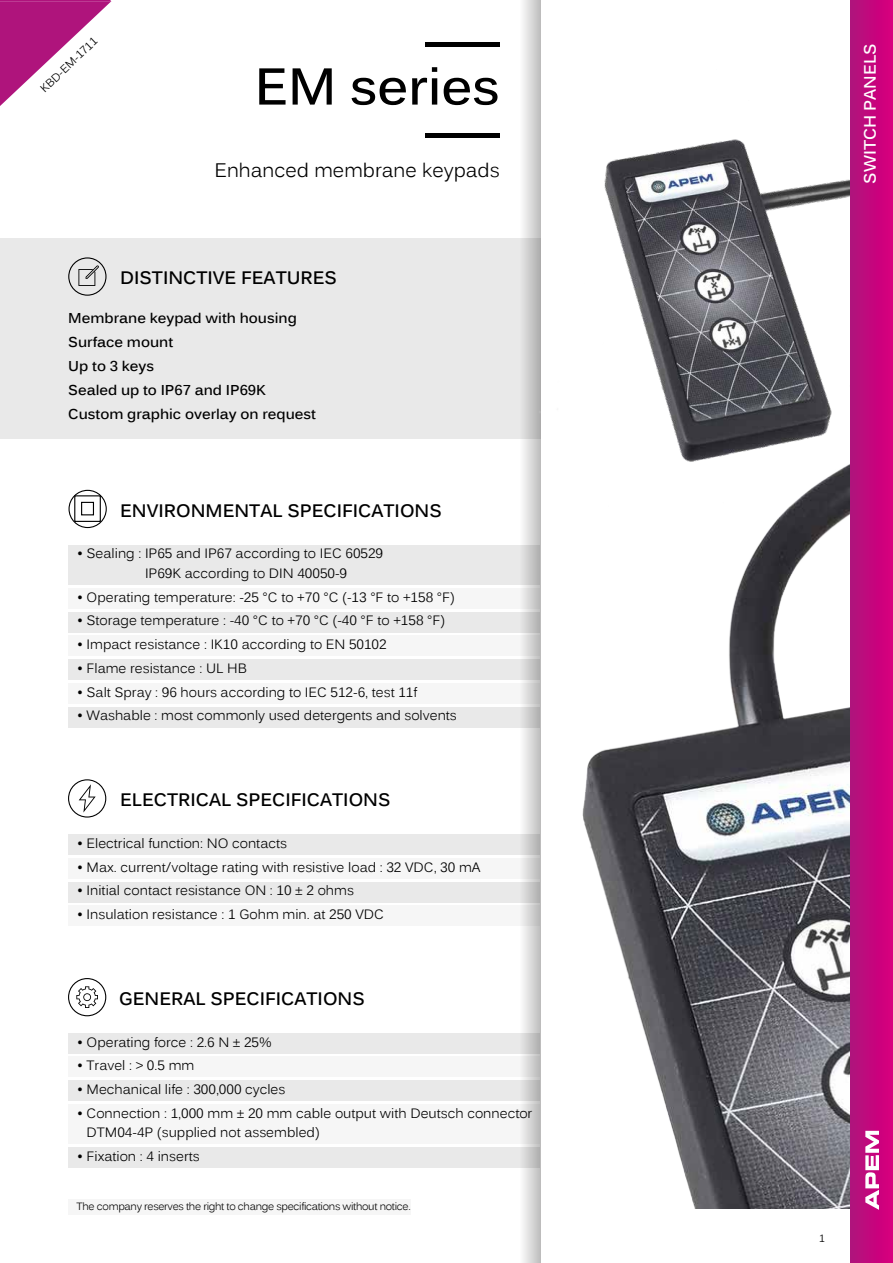
<style>
.page{position:relative;width:893px;height:1263px;background:#fff}
.page>*{position:absolute;margin:0;border:0;box-sizing:border-box;transform-origin:0 0}
.t1{font:700 51px "Kalinga";color:#000}
.t2{font:19.5px "Kalinga";color:#000}
.t3{font:700 18px "Kalinga";color:#000}
.t4{font:700 16.5px "Kalinga";color:#fff}
.t5{font:700 14.25px/24px "Kalinga";color:#000}
.t6{font:13.5px/19.5px "Kalinga";color:#000}
.t7{font:11.25px "Kalinga";color:#000}
.t8{font:10.5px "Kalinga";letter-spacing:-.03em;color:#000}
</style>
<div class="page">
<div style="left:69px;top:834px;width:471px;height:20px;background:#e9e9e9"></div>
<div style="left:69px;top:858px;width:471px;height:20px;background:#f6f6f6"></div>
<div style="left:69px;top:882px;width:471px;height:20px;background:#e9e9e9"></div>
<div style="left:69px;top:906px;width:471px;height:20px;background:#f6f6f6"></div>
<svg style="left:68px;top:779px;width:38px;height:38px"></svg>
<div style="left:0;top:238px;width:540px;height:201px;background:#e9e9e9"></div>
<svg style="left:68px;top:257px;width:39px;height:39px"></svg>
<div style="left:69px;top:545px;width:471px;height:39px;background:#e9e9e9"></div>
<div style="left:69px;top:588px;width:471px;height:20px;background:#f6f6f6"></div>
<div style="left:69px;top:612px;width:471px;height:20px;background:#e9e9e9"></div>
<div style="left:69px;top:636px;width:471px;height:20px;background:#f6f6f6"></div>
<div style="left:69px;top:659px;width:471px;height:20px;background:#e9e9e9"></div>
<div style="left:69px;top:683px;width:471px;height:20px;background:#f6f6f6"></div>
<div style="left:69px;top:707px;width:471px;height:20px;background:#e9e9e9"></div>
<svg style="left:69px;top:490px;width:38px;height:38px"></svg>
<div style="left:74px;top:495px;width:27px;height:27px;border:1px solid #000"></div>
<div style="left:81px;top:502px;width:13px;height:13px;border:1px solid #000"></div>
<div style="left:69px;top:1033px;width:471px;height:20px;background:#e9e9e9"></div>
<div style="left:69px;top:1057px;width:471px;height:20px;background:#f6f6f6"></div>
<div style="left:69px;top:1081px;width:471px;height:20px;background:#e9e9e9"></div>
<div style="left:69px;top:1104px;width:471px;height:40px;background:#f6f6f6"></div>
<div style="left:69px;top:1148px;width:471px;height:20px;background:#e9e9e9"></div>
<svg style="left:68px;top:978px;width:38px;height:38px"></svg>
<svg style="left:523px;top:0;width:17px;height:1263px;background:#d3d3d3"></svg>
<hr style="left:426px;top:134px;width:74px;height:4px;background:#000">
<hr style="left:426px;top:43px;width:74px;height:4px;background:#000">
<div style="left:68px;top:1199px;width:343px;height:16px;background:#f6f6f6"></div>
<img style="left:456px;top:380px;width:394px;height:829px">
<img style="left:574px;top:139px;width:276px;height:377px">
<div style="left:850px;top:0;width:43px;height:1263px;background:linear-gradient(to right,#ae147c,#d9007e)"></div>
<svg style="left:865px;top:1131px;width:14px;height:79px"></svg>
<svg style="left:0;top:0;width:111px;height:106px"></svg>
<p class="t7" style="left:37px;top:85px;width:75px;rotate:-44deg">KBD-EM-1711</p>
<h1 class="t1" style="left:255px;top:53px;width:247px">EM series</h1>
<h2 class="t2" style="left:215px;top:157px;width:287px">Enhanced membrane keypads</h2>
<h3 class="t3" style="left:120px;top:266px;width:218px">DISTINCTIVE FEATURES</h3>
<p class="t5" style="left:68px;top:308px;width:249px">Membrane keypad with housing<br>Surface mount<br>Up to 3 keys<br>Sealed up to IP67 and IP69K<br>Custom graphic overlay on request</p>
<h3 class="t3" style="left:120px;top:499px;width:323px">ENVIRONMENTAL SPECIFICATIONS</h3>
<p class="t6" style="left:145px;top:545px;width:240px;text-indent:-68px">• Sealing : IP65 and IP67 according to IEC 60529<br>IP69K according to DIN 40050-9</p>
<p class="t6" style="left:77px;top:588px;width:379px">• Operating temperature: -25 °C to +70 °C (-13 °F to +158 °F)</p>
<p class="t6" style="left:77px;top:612px;width:370px">• Storage temperature : -40 °C to +70 °C (-40 °F to +158 °F)</p>
<p class="t6" style="left:77px;top:636px;width:311px">• Impact resistance : IK10 according to EN 50102</p>
<p class="t6" style="left:77px;top:660px;width:171px">• Flame resistance : UL HB</p>
<p class="t6" style="left:77px;top:683px;width:342px">• Salt Spray : 96 hours according to IEC 512-6, test 11f</p>
<p class="t6" style="left:77px;top:707px;width:381px">• Washable : most commonly used detergents and solvents</p>
<h3 class="t3" style="left:120px;top:788px;width:272px">ELECTRICAL SPECIFICATIONS</h3>
<p class="t6" style="left:77px;top:835px;width:211px">• Electrical function: NO contacts</p>
<p class="t6" style="left:77px;top:858px;width:405px">• Max. current/voltage rating with resistive load : 32 VDC, 30 mA</p>
<p class="t6" style="left:77px;top:882px;width:278px">• Initial contact resistance ON : 10 ± 2 ohms</p>
<p class="t6" style="left:77px;top:906px;width:308px">• Insulation resistance : 1 Gohm min. at 250 VDC</p>
<h3 class="t3" style="left:119px;top:987px;width:247px">GENERAL SPECIFICATIONS</h3>
<p class="t6" style="left:77px;top:1033px;width:196px">• Operating force : 2.6 N ± 25%</p>
<p class="t6" style="left:77px;top:1057px;width:119px">• Travel : &gt; 0.5 mm</p>
<p class="t6" style="left:77px;top:1081px;width:210px">• Mechanical life : 300,000 cycles</p>
<p class="t6" style="left:87px;top:1105px;width:447px;text-indent:-10px">• Connection : 1,000 mm ± 20 mm cable output with Deutsch connector<br>DTM04-4P (supplied not assembled)</p>
<p class="t6" style="left:77px;top:1148px;width:124px">• Fixation : 4 inserts</p>
<p class="t8" style="left:77px;top:1199px;width:336px">The company reserves the right to change specifications without notice.</p>
<p class="t4" style="left:859px;top:184px;width:142px;rotate:-90deg">SWITCH PANELS</p>
<p class="t8" style="left:819px;top:1231px;width:7px">1</p>
</div>
